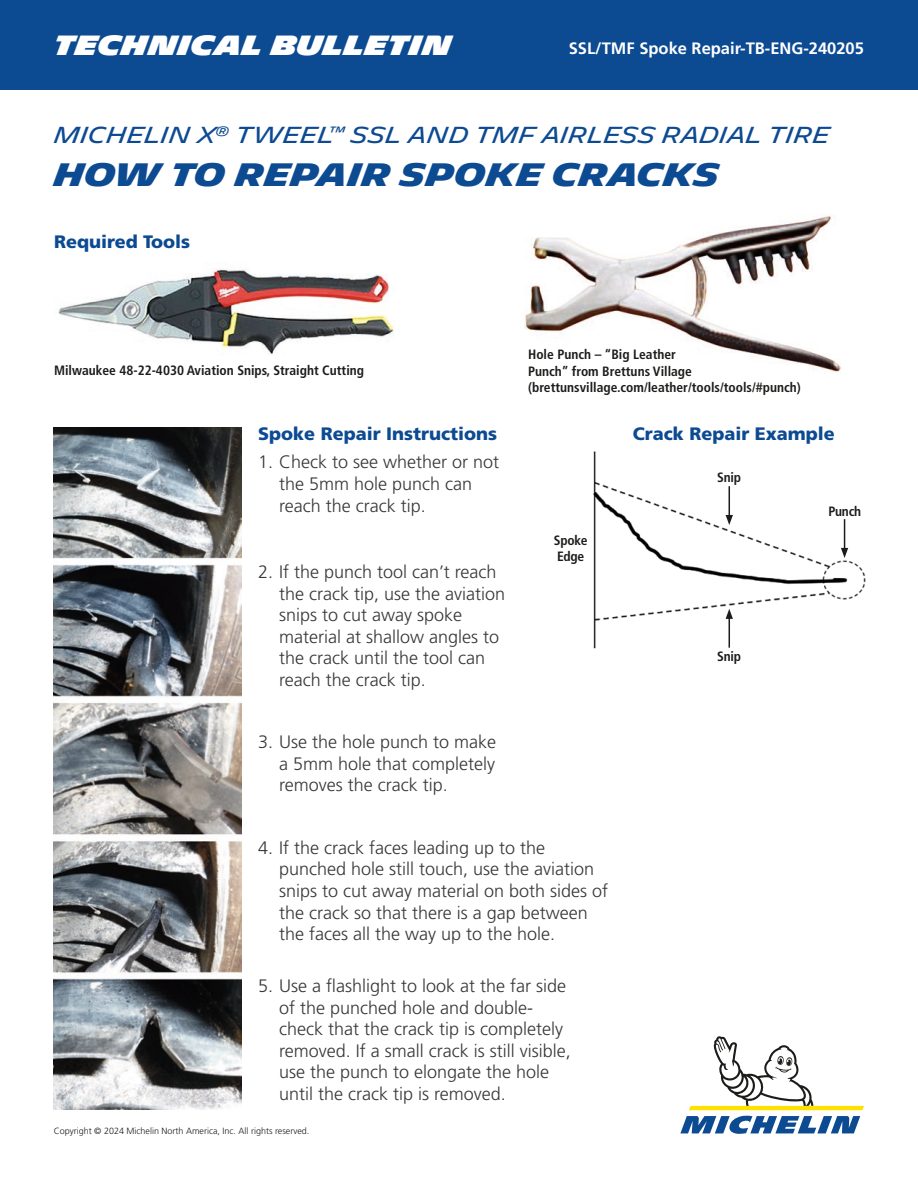
<style>
.page{position:relative;width:918px;height:1188px;background:#fff}
.page>*{position:absolute;margin:0;border:0;box-sizing:border-box;transform-origin:0 0}
.t1{font:700 31.5px "Michelin";color:#0c4a92}
.t2{font:900 27px "Michelin";color:#fff}
.t3{font:22.5px "Michelin";color:#0c4a92}
.t4{font:300 18px/21.6px "Frutiger LT Std";color:#373737}
.t5{font:900 18px "Frutiger LT Std";color:#0c4a92}
.t6{font:700 16.5px "Frutiger LT Std";color:#fff}
.t7{font:700 condensed 13.5px/16.2px "Frutiger LT Std";color:#1c1c1a}
.t8{font:300 9px "Frutiger LT Std";color:#1c1c1a}
</style>
<div class="page">
<div style="left:0;top:0;width:918px;height:89px;background:#0c4a92"></div>
<svg style="left:680px;top:1036px;width:184px;height:98px"></svg>
<img style="left:54px;top:428px;width:187px;height:682px">
<img style="left:593px;top:451px;width:273px;height:198px">
<hr style="left:844px;top:519px;width:1px;height:31px;background:#1c1c1a">
<svg style="left:841px;top:548px;width:7px;height:10px"></svg>
<hr style="left:729px;top:486px;width:1px;height:31px;background:#1c1c1a">
<svg style="left:726px;top:515px;width:7px;height:10px"></svg>
<hr style="left:729px;top:617px;width:1px;height:31px;background:#1c1c1a">
<svg style="left:726px;top:609px;width:7px;height:10px"></svg>
<img style="left:54px;top:268px;width:340px;height:87px">
<img style="left:525px;top:214px;width:316px;height:158px">
<h2 class="t2" style="left:54px;top:29px;width:400px">TECHNICAL BULLETIN</h2>
<p class="t6" style="left:569px;top:39px;width:297px">SSL/TMF Spoke Repair-TB-ENG-240205</p>
<p class="t3" style="left:54px;top:122px;width:778px">MICHELIN X<sup>®</sup> TWEEL<sup>™</sup> SSL AND TMF AIRLESS RADIAL TIRE</p>
<h1 class="t1" style="left:54px;top:156px;width:667px">HOW TO REPAIR SPOKE CRACKS</h1>
<p class="t5" style="left:54px;top:231px;width:138px">Required Tools</p>
<p class="t7" style="left:54px;top:362px;width:312px">Milwaukee 48-22-4030 Aviation Snips, Straight Cutting</p>
<p class="t5" style="left:258px;top:423px;width:241px">Spoke Repair Instructions</p>
<p class="t4" style="left:279px;top:452px;width:222px;text-indent:-21px">1. Check to see whether or not the 5mm hole punch can reach the crack tip.</p>
<p class="t4" style="left:279px;top:561px;width:228px;text-indent:-21px">2. If the punch tool can’t reach the crack tip, use the aviation snips to cut away spoke material at shallow angles to the crack until the tool can reach the crack tip.</p>
<p class="t4" style="left:279px;top:731px;width:219px;text-align:justify;text-indent:-21px">3. Use the hole punch to make a 5mm hole that completely removes the crack tip.</p>
<p class="t7" style="left:528px;top:347px;width:274px">Hole Punch – “Big Leather<br>Punch” from Brettuns Village (brettunsvillage.com/leather/tools/tools/#punch)</p>
<p class="t5" style="left:633px;top:423px;width:204px">Crack Repair Example</p>
<p class="t7" style="left:554px;top:532px;width:35px">Spoke<br>Edge</p>
<p class="t7" style="left:717px;top:469px;width:25px">Snip</p>
<p class="t7" style="left:717px;top:648px;width:25px">Snip</p>
<p class="t7" style="left:828px;top:503px;width:34px">Punch</p>
<p class="t4" style="left:279px;top:837px;width:331px;text-indent:-21px">4. If the crack faces leading up to the punched hole still touch, use the aviation snips to cut away material on both sides of the crack so that there is a gap between the faces all the way up to the hole.</p>
<p class="t4" style="left:279px;top:975px;width:293px;text-indent:-21px">5. Use a flashlight to look at the far side of the punched hole and double&shy;check that the crack tip is completely removed. If a small crack is still visible, use the punch to elongate the hole until the crack tip is removed.</p>
<p class="t8" style="left:54px;top:1126px;width:257px">Copyright © 2024 Michelin North America, Inc. All rights reserved.</p>
</div>
